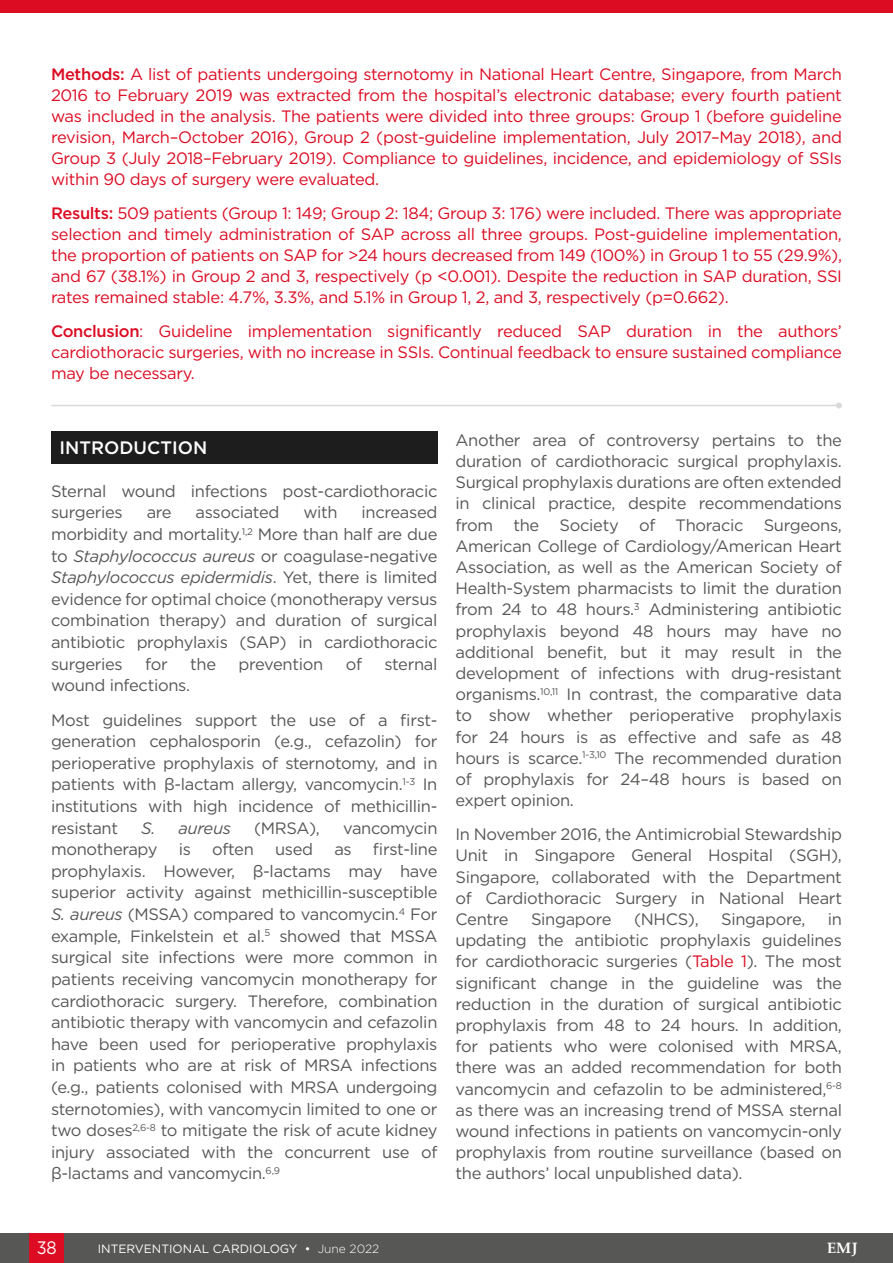
<style>
.page{position:relative;width:893px;height:1263px;background:#fff}
.page>*{position:absolute;margin:0;border:0;box-sizing:border-box;transform-origin:0 0}
.H1__Heading_1{font:500 18px "Gotham";color:#fff}
.t1{font:18px "Gotham";color:#fff;scale:.9 1}
.Body_Text__Justifica{font:16.5px/21.1px "Gotham";letter-spacing:-.02em;color:#575756;text-align:justify}
.Meeting_Summary_Body{font:16.5px/21px "Gotham";letter-spacing:-.02em;color:#dc0c23;text-align:justify}
.Body_Text__Justifica-2{font:italic 16.5px "Gotham";letter-spacing:-.02em;color:#575756}
.t2{font:700 15px "Palatino Linotype";color:#fff}
.t3{font:12px "Gotham";color:#fff}
.s1{font-weight:500}
.s2{font-style:italic}
.s3{color:#dc0c23}
.s4{font-weight:300}
</style>
<div class="page">
<div style="left:0;top:1233px;width:893px;height:30px;background:#575756"></div>
<div style="left:30px;top:1233px;width:34px;height:30px;background:#dc0c23"></div>
<div style="left:51px;top:431px;width:386px;height:33px;background:#1d1d1d"></div>
<hr style="left:52px;top:405px;width:787px;height:1px;background:#dbd9dc">
<svg style="left:836px;top:402px;width:6px;height:6px"></svg>
<div style="left:0;top:0;width:893px;height:13px;background:#dc0c23"></div>
<p class="Meeting_Summary_Body" style="left:51px;top:63px;width:792px"><span class="s1">Methods:</span> A list of patients undergoing sternotomy in National Heart Centre, Singapore, from March 2016 to February 2019 was extracted from the hospital’s electronic database; every fourth patient was included in the analysis. The patients were divided into three groups: Group 1 (before guideline revision, March–October 2016), Group 2 (post-guideline implementation, July 2017–May 2018), and Group 3 (July 2018–February 2019). Compliance to guidelines, incidence, and epidemiology of SSIs within 90 days of surgery were evaluated.</p>
<p class="Meeting_Summary_Body" style="left:51px;top:202px;width:792px"><span class="s1">Results:</span> 509 patients (Group 1: 149; Group 2: 184; Group 3: 176) were included. There was appropriate selection and timely administration of SAP across all three groups. Post-guideline implementation, the proportion of patients on SAP for &gt;24 hours decreased from 149 (100%) in Group 1 to 55 (29.9%), and 67 (38.1%) in Group 2 and 3, respectively (p &lt;0.001). Despite the reduction in SAP duration, SSI rates remained stable: 4.7%, 3.3%, and 5.1% in Group 1, 2, and 3, respectively (p=0.662).</p>
<p class="Meeting_Summary_Body" style="left:51px;top:320px;width:792px"><span class="s1">Conclusion</span>: Guideline implementation significantly reduced SAP duration in the authors’ cardiothoracic surgeries, with no increase in SSIs. Continual feedback to ensure sustained compliance may be necessary.</p>
<p class="H1__Heading_1" style="left:60px;top:436px;width:149px">INTRODUCTION</p>
<p class="Body_Text__Justifica" style="left:51px;top:480px;width:388px;line-height:21.6px">Sternal wound infections post-cardiothoracic surgeries</p>
<p class="Body_Text__Justifica" style="left:51px;top:501px;width:388px;line-height:21.6px;text-indent:311px">increased morbidity and mortality.<sup>1,2</sup> More than half are due to <span class="s2">Staphylococcus aureus</span> or coagulase-negative <span class="s2">Staphylococcus epidermidis</span>. Yet, there is limited evidence for optimal choice (monotherapy versus combination therapy) and duration of surgical antibiotic prophylaxis (SAP) in cardiothoracic surgeries</p>
<p class="Body_Text__Justifica" style="left:147px;top:502px;width:26px">are</p>
<p class="Body_Text__Justifica" style="left:196px;top:502px;width:85px">associated</p>
<p class="Body_Text__Justifica" style="left:303px;top:502px;width:36px">with</p>
<p class="Body_Text__Justifica" style="left:145px;top:653px;width:24px">for</p>
<p class="Body_Text__Justifica" style="left:190px;top:653px;width:27px">the</p>
<p class="Body_Text__Justifica" style="left:239px;top:653px;width:86px">prevention</p>
<p class="Body_Text__Justifica" style="left:346px;top:653px;width:18px">of</p>
<p class="Body_Text__Justifica" style="left:384px;top:653px;width:54px">sternal</p>
<p class="Body_Text__Justifica" style="left:51px;top:674px;width:141px">wound infections.</p>
<p class="Body_Text__Justifica" style="left:51px;top:709px;width:388px;line-height:21.6px">Most guidelines support the use of a first&shy;generation cephalosporin (e.g., cefazolin) for perioperative prophylaxis of sternotomy, and in patients with β-lactam allergy, vancomycin.<sup>1-3</sup> In institutions with high incidence of methicillin&shy;resistant</p>
<p class="Body_Text__Justifica-2" style="left:141px;top:817px;width:91px">S. aureus</p>
<p class="Body_Text__Justifica" style="left:254px;top:817px;width:67px">(MRSA),</p>
<p class="Body_Text__Justifica" style="left:343px;top:817px;width:96px">vancomycin</p>
<p class="Body_Text__Justifica" style="left:51px;top:838px;width:108px">monotherapy</p>
<p class="Body_Text__Justifica" style="left:179px;top:838px;width:14px">is</p>
<p class="Body_Text__Justifica" style="left:212px;top:838px;width:43px">often</p>
<p class="Body_Text__Justifica" style="left:275px;top:838px;width:40px">used</p>
<p class="Body_Text__Justifica" style="left:334px;top:838px;width:19px">as</p>
<p class="Body_Text__Justifica" style="left:51px;top:838px;width:388px;line-height:21.6px;text-indent:322px">first-line prophylaxis. However, β-lactams may have superior activity against methicillin-susceptible <span class="s2">S. aureus</span> (MSSA) compared to vancomycin.<sup>4</sup> For example, Finkelstein et al.<sup>5</sup> showed that MSSA surgical site infections were more common in patients receiving vancomycin monotherapy for cardiothoracic surgery. Therefore, combination antibiotic therapy with vancomycin and cefazolin have been used for perioperative prophylaxis in patients who are at risk of MRSA infections (e.g., patients colonised with MRSA undergoing sternotomies), with vancomycin limited to one or two doses<sup>2,6-8</sup> to mitigate the risk of acute kidney injury associated with the concurrent use of β-lactams and vancomycin.<sup>6,9</sup></p>
<p class="Body_Text__Justifica" style="left:455px;top:429px;width:388px">Another area of controversy pertains to the duration of cardiothoracic surgical prophylaxis.<br>Surgical prophylaxis durations are often extended in clinical practice, despite recommendations from the Society of Thoracic Surgeons, American College of Cardiology/American Heart Association, as well as the American Society of Health-System pharmacists to limit the duration from 24 to 48 hours.<sup>3</sup> Administering antibiotic prophylaxis beyond 48 hours may have no additional benefit, but it may result in the development of infections with drug-resistant organisms.<sup>10,11</sup> In contrast, the comparative data to show whether perioperative prophylaxis for 24 hours is as effective and safe as 48 hours is scarce.<sup>1-3,10</sup> The recommended duration of prophylaxis for 24–48 hours is based on expert opinion.</p>
<p class="Body_Text__Justifica" style="left:455px;top:823px;width:388px">In November 2016, the Antimicrobial Stewardship Unit in Singapore General Hospital (SGH), Singapore, collaborated with the Department of Cardiothoracic Surgery in National Heart Centre</p>
<p class="Body_Text__Justifica" style="left:455px;top:908px;width:388px;text-indent:372px">in updating the antibiotic prophylaxis guidelines for cardiothoracic surgeries (<span class="s3">Table 1</span>). The most significant change in the guideline was the reduction in the duration of surgical antibiotic prophylaxis from 48 to 24 hours. In addition, for patients who were colonised with MRSA, there was an added recommendation for both vancomycin and cefazolin to be administered,<sup>6-8 </sup>as there was an increasing trend of MSSA sternal wound infections in patients on vancomycin-only prophylaxis from routine surveillance (based on the authors’ local unpublished data).</p>
<p class="Body_Text__Justifica" style="left:531px;top:908px;width:82px">Singapore</p>
<p class="Body_Text__Justifica" style="left:634px;top:908px;width:66px">(NHCS),</p>
<p class="Body_Text__Justifica" style="left:721px;top:908px;width:86px">Singapore,</p>
<p class="t1" style="left:37px;top:1236px;width:24px">38</p>
<p class="t3" style="left:98px;top:1241px;width:283px">INTERVENTIONAL CARDIOLOGY • <span class="s4">June 2022</span></p>
<p class="t2" style="left:827px;top:1238px;width:32px">EMJ</p>
</div>
